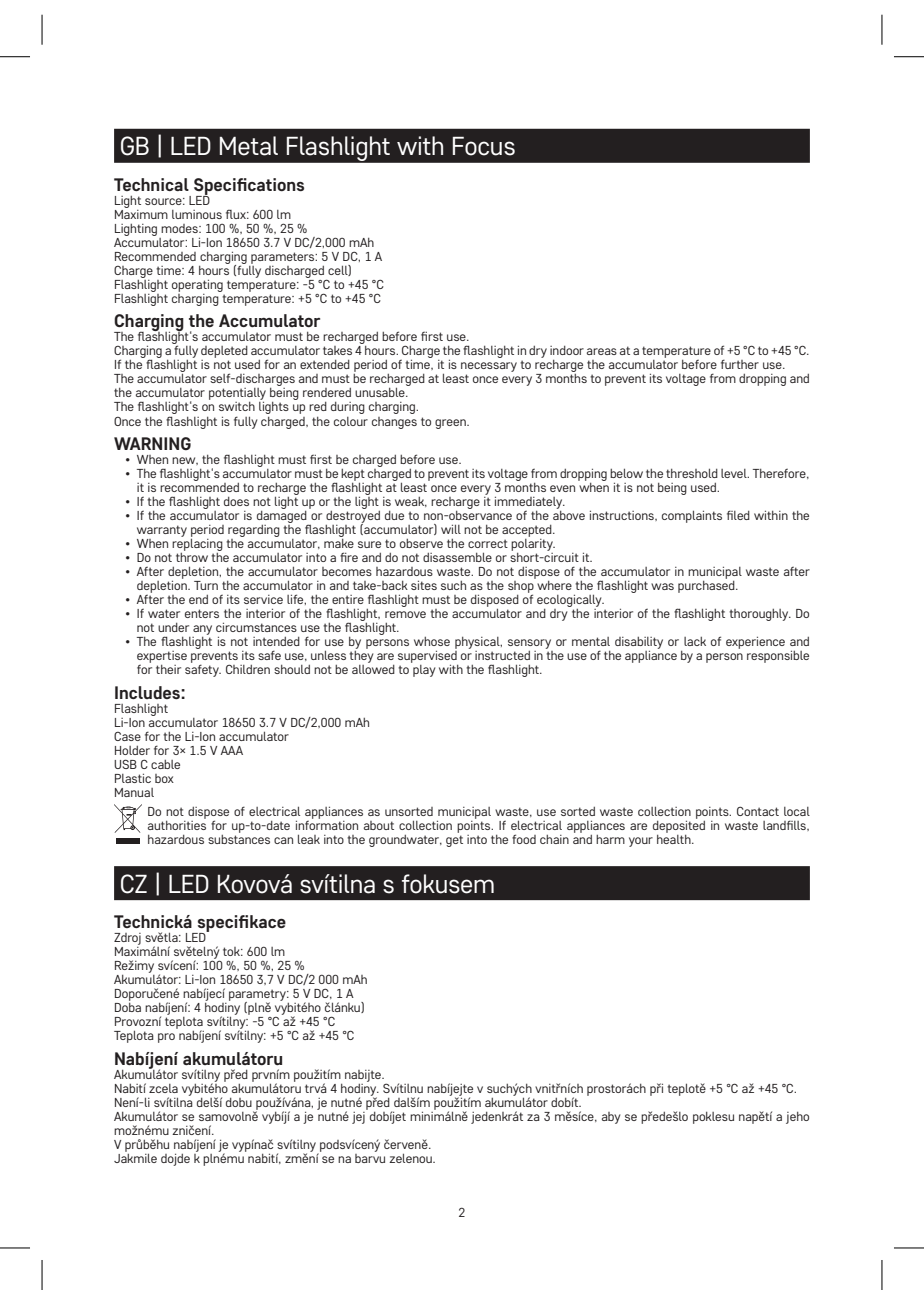
<style>
.page{position:relative;width:924px;height:1290px;background:#fff}
.page>*{position:absolute;margin:0;border:0;box-sizing:border-box;transform-origin:0 0}
.t1{font:26px "Core Sans D35";letter-spacing:-.01em;color:#fff}
.t2{font:700 18px "Core Sans D55";color:#231f20}
.t3{font:13px/14px "Core Sans D35";color:#231f20}
</style>
<div class="page">
<div style="left:114px;top:129px;width:695px;height:34px;background:#231f20"></div>
<div style="left:114px;top:866px;width:695px;height:34px;background:#231f20"></div>
<svg style="left:114px;top:804px;width:28px;height:28px"></svg>
<div style="left:116px;top:838px;width:23px;height:6px;background:#231f20"></div>
<hr style="left:0;top:56px;width:30px;height:1px;background:#000">
<hr style="left:893px;top:56px;width:30px;height:1px;background:#000">
<hr style="left:0;top:1247px;width:30px;height:1px;background:#000">
<hr style="left:893px;top:1247px;width:30px;height:1px;background:#000">
<hr style="left:42px;top:15px;width:1px;height:30px;background:#000">
<hr style="left:42px;top:1259px;width:1px;height:30px;background:#000">
<hr style="left:881px;top:15px;width:1px;height:30px;background:#000">
<hr style="left:881px;top:1259px;width:1px;height:30px;background:#000">
<h1 class="t1" style="left:120px;top:129px;width:397px">GB | LED Metal Flashlight with Focus</h1>
<h2 class="t2" style="left:114px;top:173px;width:192px">Technical Specifications</h2>
<p class="t3" style="left:114px;top:193px;width:271px">Light source: LED<br>Maximum luminous flux: 600 lm<br>Lighting modes: 100 %, 50 %, 25 % Accumulator: Li-Ion 18650 3.7 V DC/2,000 mAh Recommended charging parameters: 5 V DC, 1 A Charge time: 4 hours (fully discharged cell)<br>Flashlight operating temperature: -5 °C to +45 °C Flashlight charging temperature: +5 °C to +45 °C</p>
<h2 class="t2" style="left:114px;top:309px;width:208px">Charging the Accumulator</h2>
<p class="t3" style="left:114px;top:329px;width:697px">The flashlight‘s accumulator must be recharged before first use.<br>Charging a fully depleted accumulator takes 4 hours. Charge the flashlight in dry indoor areas at a temperature of +5 °C to +45 °C.<br>If the flashlight is not used for an extended period of time, it is necessary to recharge the accumulator before further use.<br>The accumulator self-discharges and must be recharged at least once every 3 months to prevent its voltage from dropping and the accumulator potentially being rendered unusable.<br>The flashlight‘s on switch lights up red during charging.<br>Once the flashlight is fully charged, the colour changes to green.</p>
<h2 class="t2" style="left:114px;top:432px;width:79px">WARNING</h2>
<p class="t3" style="left:125px;top:452px;width:338px">• When new, the flashlight must first be charged before use.</p>
<p class="t3" style="left:137px;top:466px;width:673px;text-indent:-11px">• The flashlight‘s accumulator must be kept charged to prevent its voltage from dropping below the threshold level. Therefore, it is recommended to recharge the flashlight at least once every 3 months even when it is not being used.</p>
<p class="t3" style="left:125px;top:494px;width:441px">• If the flashlight does not light up or the light is weak, recharge it immediately.</p>
<p class="t3" style="left:137px;top:508px;width:674px;text-indent:-11px">• If the accumulator is damaged or destroyed due to non-observance of the above instructions, complaints filed within the warranty period regarding the flashlight (accumulator) will not be accepted.</p>
<p class="t3" style="left:125px;top:536px;width:432px">• When replacing the accumulator, make sure to observe the correct polarity.</p>
<p class="t3" style="left:125px;top:550px;width:468px">• Do not throw the accumulator into a fire and do not disassemble or short-circuit it.</p>
<p class="t3" style="left:137px;top:564px;width:674px;text-indent:-11px">• After depletion, the accumulator becomes hazardous waste. Do not dispose of the accumulator in municipal waste after depletion. Turn the accumulator in and take-back sites such as the shop where the flashlight was purchased.</p>
<p class="t3" style="left:125px;top:592px;width:480px">• After the end of its service life, the entire flashlight must be disposed of ecologically.</p>
<p class="t3" style="left:137px;top:606px;width:674px;text-indent:-11px">• If water enters the interior of the flashlight, remove the accumulator and dry the interior of the flashlight thoroughly. Do not under any circumstances use the flashlight.</p>
<p class="t3" style="left:137px;top:634px;width:674px;text-align:justify;text-indent:-11px">• The flashlight is not intended for use by persons whose physical, sensory or mental disability or lack of experience and expertise prevents its safe use, unless they are supervised or instructed in the use of the appliance by a person responsible for their safety. Children should not be allowed to play with the flashlight.</p>
<h2 class="t2" style="left:114px;top:680px;width:73px">Includes:</h2>
<p class="t3" style="left:114px;top:700px;width:257px">Flashlight<br>Li-Ion accumulator 18650 3.7 V DC/2,000 mAh<br>Case for the Li-Ion accumulator<br>Holder for 3× 1.5 V AAA<br>USB C cable<br>Plastic box<br>Manual</p>
<p class="t3" style="left:147px;top:804px;width:663px;text-align:justify">Do not dispose of electrical appliances as unsorted municipal waste, use sorted waste collection points. Contact local authorities for up-to-date information about collection points. If electrical appliances are deposited in waste landfills, hazardous substances can leak into the groundwater, get into the food chain and harm your health.</p>
<h1 class="t1" style="left:120px;top:866px;width:377px">CZ | LED Kovová svítilna s fokusem</h1>
<h2 class="t2" style="left:114px;top:910px;width:173px">Technická specifikace</h2>
<p class="t3" style="left:114px;top:930px;width:255px">Zdroj světla: LED<br>Maximální světelný tok: 600 lm<br>Režimy svícení: 100 %, 50 %, 25 % Akumulátor: Li-Ion 18650 3,7 V DC/2 000 mAh Doporučené nabíjecí parametry: 5 V DC, 1 A Doba nabíjení: 4 hodiny (plně vybitého článku)<br>Provozní teplota svítilny: -5 °C až +45 °C Teplota pro nabíjení svítilny: +5 °C až +45 °C</p>
<h2 class="t2" style="left:114px;top:1046px;width:170px">Nabíjení akumulátoru</h2>
<p class="t3" style="left:114px;top:1066px;width:696px">Akumulátor svítilny před prvním použitím nabijte.<br>Nabití zcela vybitého akumulátoru trvá 4 hodiny. Svítilnu nabíjejte v suchých vnitřních prostorách při teplotě +5 °C až +45 °C.<br>Není-li svítilna delší dobu používána, je nutné před dalším použitím akumulátor dobít.<br>Akumulátor se samovolně vybíjí a je nutné jej dobíjet minimálně jedenkrát za 3 měsíce, aby se předešlo poklesu napětí a jeho možnému zničení.<br>V průběhu nabíjení je vypínač svítilny podsvícený červeně.<br>Jakmile dojde k plnému nabití, změní se na barvu zelenou.</p>
<p class="t3" style="left:458px;top:1204px;width:8px">2</p>
</div>
